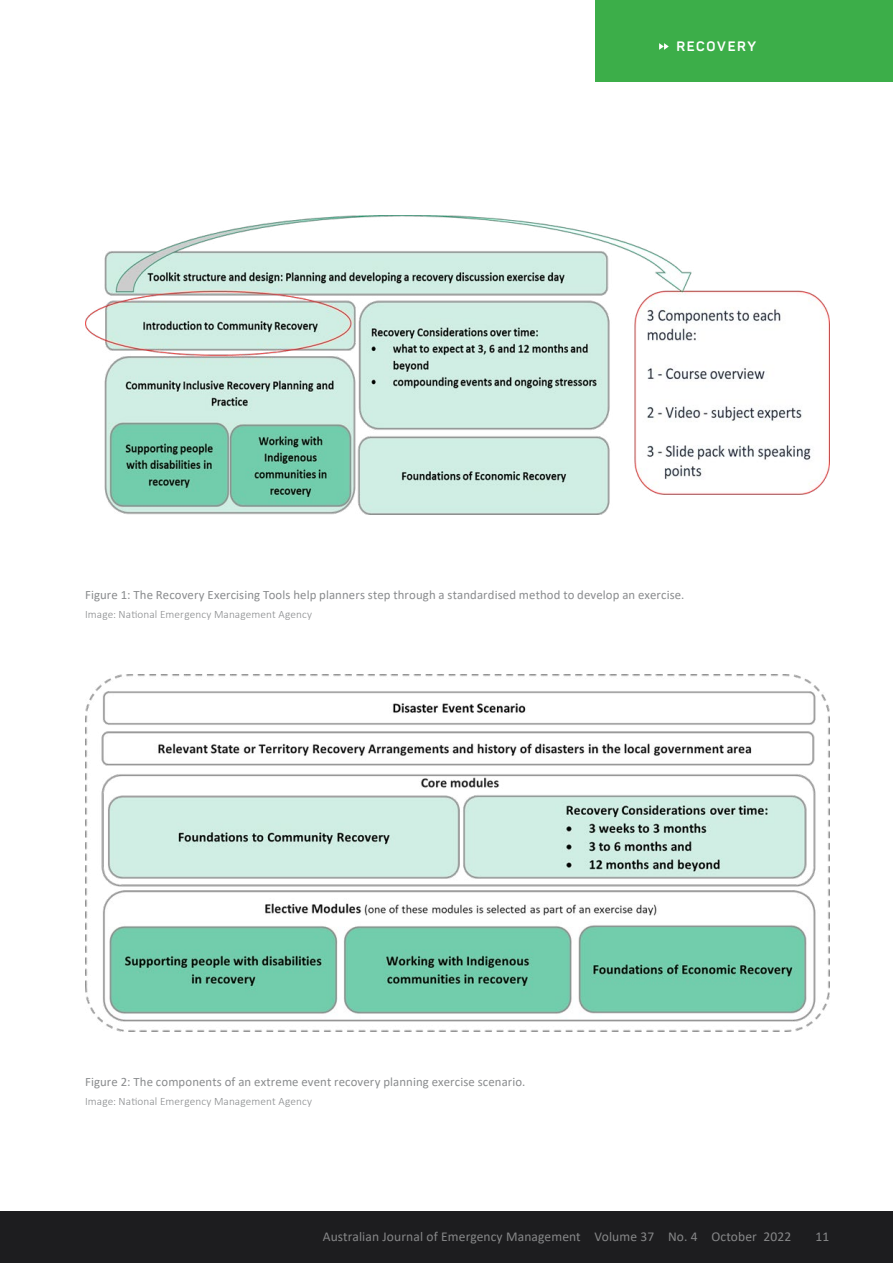
<style>
.page{position:relative;width:893px;height:1263px;background:#fff}
.page>*{position:absolute;margin:0;border:0;box-sizing:border-box;transform-origin:0 0}
.t1{font:13.5px "Calibri";letter-spacing:.01em;color:#868788}
.t2{font:700 13.5px "Panton";letter-spacing:.12em;color:#fff}
.t3{font:12.75px "Calibri";letter-spacing:.01em;color:#8a8c8e}
.t4{font:300 11.25px "Calibri";letter-spacing:.01em;color:#8a8c8e}
</style>
<div class="page">
<div style="left:0;top:1212px;width:893px;height:51px;background:#1d1d1f"></div>
<img style="left:85px;top:216px;width:744px;height:299px">
<img style="left:85px;top:675px;width:744px;height:357px">
<div style="left:595px;top:0;width:298px;height:81px;background:#3cae49"></div>
<svg style="left:659px;top:43px;width:10px;height:7px"></svg>
<p class="t2" style="left:676px;top:38px;width:81px">RECOVERY</p>
<p class="t3" style="left:85px;top:586px;width:601px">Figure 1: The Recovery Exercising Tools help planners step through a standardised method to develop an exercise.</p>
<p class="t4" style="left:85px;top:607px;width:229px">Image: National Emergency Management Agency</p>
<p class="t3" style="left:85px;top:1073px;width:442px">Figure 2: The components of an extreme event recovery planning exercise scenario.</p>
<p class="t4" style="left:85px;top:1094px;width:229px">Image: National Emergency Management Agency</p>
<p class="t1" style="left:323px;top:1227px;width:470px">Australian Journal of Emergency Management Volume 37 No. 4 October 2022</p>
<p class="t1" style="left:815px;top:1227px;width:15px">11</p>
</div>
